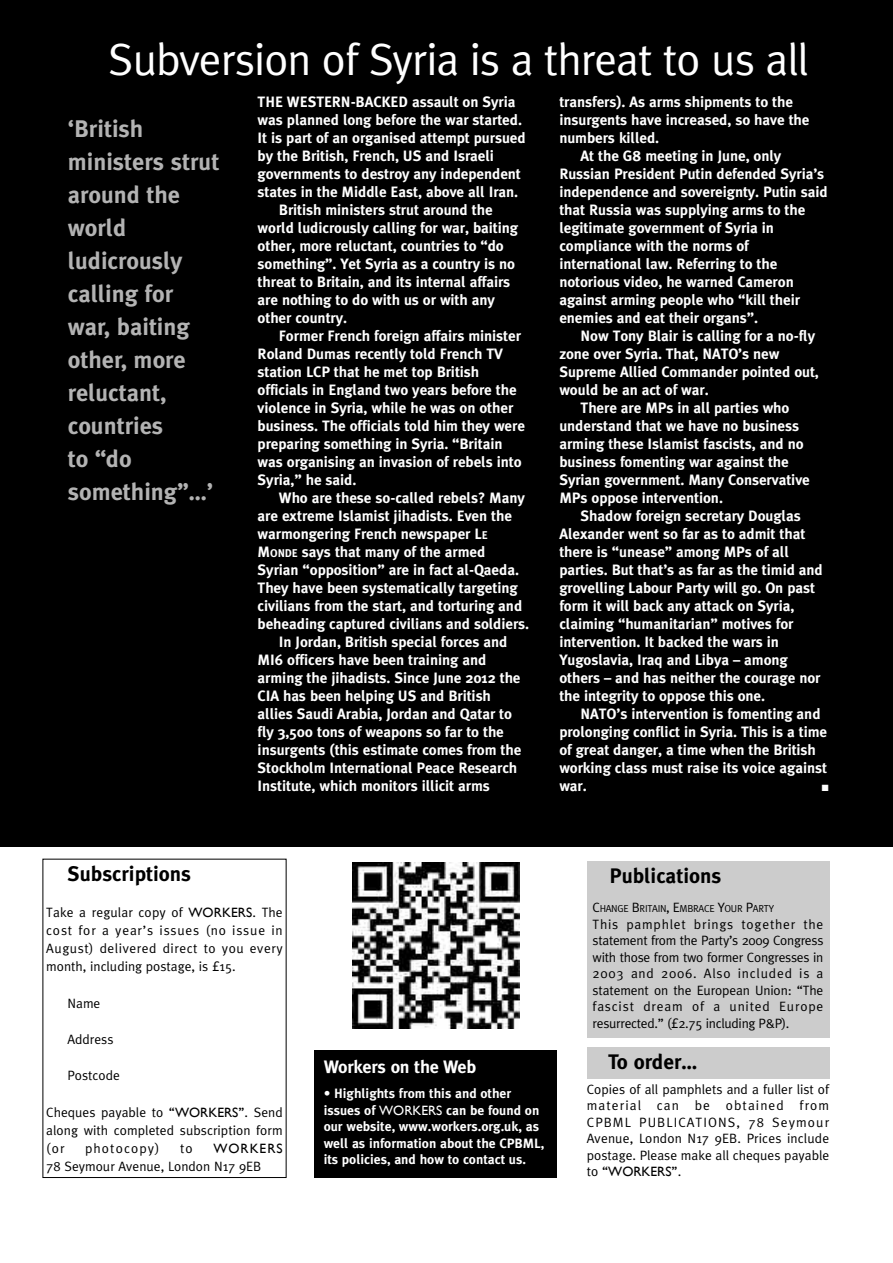
<style>
.page{position:relative;width:893px;height:1263px;background:#fff}
.page>*{position:absolute;margin:0;border:0;box-sizing:border-box;transform-origin:0 0}
.t1{font:45px "Meta Plus";letter-spacing:-.02em;color:#fff}
.t2{font:700 24px/33px "Meta Plus";color:#b3b3b3}
.t3{font:700 21px "Meta Plus";color:#000}
.t4{font:700 18px "Meta Plus";letter-spacing:-.01em;color:#fff}
.t5{font:700 15px "Meta Plus";letter-spacing:-.005em;color:#fff}
.t6{font:13.5px/16.5px "Meta Plus";color:#000;text-align:justify}
.t7{font:700 13.5px/16.5px "Meta Plus";color:#fff}
.t8{font:13.5px "Gill Sans";color:#000}
.t9{font:13.5px "Meta Plus";letter-spacing:.08em;color:#000}
.t10{font:13.5px "Gill Sans";letter-spacing:.075em;color:#000}
.t11{font:700 13.5px "Times New Roman";color:#fff}
.t12{font:10.2px "Meta Plus";letter-spacing:-.03em;color:#000}
.s1{font-size:11.25px}
.s2{font-family:"Gill Sans"}
.s3{font-family:"Gill Sans";font-weight:400}
.s4{font-size:13.5px}
.s5{font-family:"Meta Plus"}
</style>
<div class="page">
<div style="left:0;top:0;width:893px;height:846px;background:#000"></div>
<div style="left:587px;top:1047px;width:242px;height:31px;background:#ccc"></div>
<div style="left:587px;top:861px;width:242px;height:176px;background:#ccc"></div>
<div style="left:315px;top:1050px;width:242px;height:128px;background:#000"></div>
<img style="left:353px;top:862px;width:167px;height:166px">
<h1 class="t1" style="left:108px;top:44px;width:702px">Subversion of Syria is a threat to us all</h1>
<h2 class="t2" style="left:68px;top:114px;width:153px">‘British ministers strut around the world ludicrously calling for war, baiting other, more reluctant, countries<br>to “do something”…’</h2>
<p class="t5" style="left:258px;top:97px;width:259px">THE WESTERN-BACKED assault on Syria</p>
<p class="t5" style="left:258px;top:115px;width:266px">was planned long before the war started.</p>
<p class="t5" style="left:258px;top:133px;width:270px">It is part of an organised attempt pursued</p>
<p class="t5" style="left:258px;top:151px;width:238px">by the British, French, US and Israeli</p>
<p class="t5" style="left:258px;top:169px;width:265px">governments to destroy any independent</p>
<p class="t5" style="left:258px;top:187px;width:262px">states in the Middle East, above all Iran.</p>
<p class="t5" style="left:279px;top:205px;width:215px">British ministers strut around the</p>
<p class="t5" style="left:258px;top:223px;width:262px">world ludicrously calling for war, baiting</p>
<p class="t5" style="left:258px;top:241px;width:248px">other, more reluctant, countries to “do</p>
<p class="t5" style="left:258px;top:259px;width:259px">something”. Yet Syria as a country is no</p>
<p class="t5" style="left:258px;top:277px;width:254px">threat to Britain, and its internal affairs</p>
<p class="t5" style="left:258px;top:295px;width:239px">are nothing to do with us or with any</p>
<p class="t5" style="left:258px;top:313px;width:91px">other country.</p>
<p class="t5" style="left:279px;top:331px;width:244px">Former French foreign affairs minister</p>
<p class="t5" style="left:258px;top:349px;width:247px">Roland Dumas recently told French TV</p>
<p class="t5" style="left:258px;top:367px;width:223px">station LCP that he met top British</p>
<p class="t5" style="left:258px;top:385px;width:261px">officials in England two years before the</p>
<p class="t5" style="left:258px;top:403px;width:257px">violence in Syria, while he was on other</p>
<p class="t5" style="left:258px;top:421px;width:269px">business. The officials told him they were</p>
<p class="t5" style="left:258px;top:439px;width:246px">preparing something in Syria. “Britain</p>
<p class="t5" style="left:258px;top:457px;width:265px">was organising an invasion of rebels into</p>
<p class="t5" style="left:258px;top:475px;width:100px">Syria,” he said.</p>
<p class="t5" style="left:279px;top:493px;width:248px">Who are these so-called rebels? Many</p>
<p class="t5" style="left:258px;top:511px;width:256px">are extreme Islamist jihadists. Even the</p>
<p class="t5" style="left:258px;top:529px;width:232px">warmongering French newspaper L<span class="s1">E</span></p>
<p class="t5" style="left:258px;top:547px;width:229px">M<span class="s1">ONDE</span> says that many of the armed</p>
<p class="t5" style="left:258px;top:565px;width:263px">Syrian “opposition” are in fact al-Qaeda.</p>
<p class="t5" style="left:258px;top:583px;width:262px">They have been systematically targeting</p>
<p class="t5" style="left:258px;top:601px;width:266px">civilians from the start, and torturing and</p>
<p class="t5" style="left:258px;top:619px;width:273px">beheading captured civilians and soldiers.</p>
<p class="t5" style="left:279px;top:637px;width:230px">In Jordan, British special forces and</p>
<p class="t5" style="left:258px;top:655px;width:230px">MI6 officers have been training and</p>
<p class="t5" style="left:258px;top:673px;width:264px">arming the jihadists. Since June 2012 the</p>
<p class="t5" style="left:258px;top:691px;width:235px">CIA has been helping US and British</p>
<p class="t5" style="left:258px;top:709px;width:256px">allies Saudi Arabia, Jordan and Qatar to</p>
<p class="t5" style="left:258px;top:727px;width:248px">fly 3,500 tons of weapons so far to the</p>
<p class="t5" style="left:258px;top:745px;width:265px">insurgents (this estimate comes from the</p>
<p class="t5" style="left:258px;top:763px;width:261px">Stockholm International Peace Research</p>
<p class="t5" style="left:258px;top:781px;width:234px">Institute, which monitors illicit arms</p>
<p class="t5" style="left:559px;top:97px;width:235px">transfers). As arms shipments to the</p>
<p class="t5" style="left:559px;top:115px;width:252px">insurgents have increased, so have the</p>
<p class="t5" style="left:559px;top:133px;width:101px">numbers killed.</p>
<p class="t5" style="left:581px;top:151px;width:202px">At the G8 meeting in June, only</p>
<p class="t5" style="left:559px;top:169px;width:266px">Russian President Putin defended Syria’s</p>
<p class="t5" style="left:559px;top:187px;width:270px">independence and sovereignty. Putin said</p>
<p class="t5" style="left:559px;top:205px;width:248px">that Russia was supplying arms to the</p>
<p class="t5" style="left:559px;top:223px;width:216px">legitimate government of Syria in</p>
<p class="t5" style="left:559px;top:241px;width:191px">compliance with the norms of</p>
<p class="t5" style="left:559px;top:259px;width:219px">international law. Referring to the</p>
<p class="t5" style="left:559px;top:277px;width:236px">notorious video, he warned Cameron</p>
<p class="t5" style="left:559px;top:295px;width:242px">against arming people who “kill their</p>
<p class="t5" style="left:559px;top:313px;width:200px">enemies and eat their organs”.</p>
<p class="t5" style="left:581px;top:331px;width:236px">Now Tony Blair is calling for a no-fly</p>
<p class="t5" style="left:559px;top:349px;width:222px">zone over Syria. That, NATO’s new</p>
<p class="t5" style="left:559px;top:367px;width:261px">Supreme Allied Commander pointed out,</p>
<p class="t5" style="left:559px;top:385px;width:151px">would be an act of war.</p>
<p class="t5" style="left:581px;top:403px;width:210px">There are MPs in all parties who</p>
<p class="t5" style="left:559px;top:421px;width:241px">understand that we have no business</p>
<p class="t5" style="left:559px;top:439px;width:246px">arming these Islamist fascists, and no</p>
<p class="t5" style="left:559px;top:457px;width:231px">business fomenting war against the</p>
<p class="t5" style="left:559px;top:475px;width:252px">Syrian government. Many Conservative</p>
<p class="t5" style="left:559px;top:493px;width:165px">MPs oppose intervention.</p>
<p class="t5" style="left:581px;top:511px;width:222px">Shadow foreign secretary Douglas</p>
<p class="t5" style="left:559px;top:529px;width:248px">Alexander went so far as to admit that</p>
<p class="t5" style="left:559px;top:547px;width:231px">there is “unease” among MPs of all</p>
<p class="t5" style="left:559px;top:565px;width:265px">parties. But that’s as far as the timid and</p>
<p class="t5" style="left:559px;top:583px;width:257px">grovelling Labour Party will go. On past</p>
<p class="t5" style="left:559px;top:601px;width:237px">form it will back any attack on Syria,</p>
<p class="t5" style="left:559px;top:619px;width:236px">claiming “humanitarian” motives for</p>
<p class="t5" style="left:559px;top:637px;width:221px">intervention. It backed the wars in</p>
<p class="t5" style="left:559px;top:655px;width:230px">Yugoslavia, Iraq and Libya – among</p>
<p class="t5" style="left:559px;top:673px;width:263px">others – and has neither the courage nor</p>
<p class="t5" style="left:559px;top:691px;width:207px">the integrity to oppose this one.</p>
<p class="t5" style="left:581px;top:709px;width:241px">NATO’s intervention is fomenting and</p>
<p class="t5" style="left:559px;top:727px;width:269px">prolonging conflict in Syria. This is a time</p>
<p class="t5" style="left:559px;top:745px;width:258px">of great danger, a time when the British</p>
<p class="t5" style="left:559px;top:763px;width:269px">working class must raise its voice against</p>
<p class="t5" style="left:559px;top:781px;width:29px">war.</p>
<p class="t11" style="left:821px;top:779px;width:10px">■</p>
<h3 class="t3" style="left:68px;top:866px;width:125px">Subscriptions</h3>
<p class="t6" style="left:46px;top:904px;width:238px;line-height:18.1px">Take a regular copy of <span class="s2">WORKERS</span>. The cost for a year’s issues (no issue in August) delivered direct to you every month, including postage, is £15.</p>
<p class="t6" style="left:68px;top:996px;width:34px">Name</p>
<p class="t6" style="left:68px;top:1032px;width:47px">Address</p>
<p class="t6" style="left:68px;top:1069px;width:54px">Postcode</p>
<p class="t6" style="left:46px;top:1104px;width:238px;line-height:18.1px">Cheques payable to “<span class="s2">WORKERS</span>”. Send along with completed subscription form (or</p>
<p class="t9" style="left:85px;top:1144px;width:76px">photocopy)</p>
<p class="t6" style="left:180px;top:1141px;width:14px">to</p>
<p class="t10" style="left:213px;top:1141px;width:71px">WORKERS</p>
<p class="t6" style="left:46px;top:1160px;width:217px">78 Seymour Avenue, London N17 9EB</p>
<p class="t4" style="left:324px;top:1061px;width:154px">Workers on the Web</p>
<p class="t7" style="left:324px;top:1087px;width:222px">• Highlights from this and other issues of <span class="s3">WORKERS</span> can be found on our website, www.workers.org.uk, as well as information about the CPBML, its policies, and how to contact us.</p>
<h3 class="t3" style="left:610px;top:868px;width:113px">Publications</h3>
<p class="t12" style="left:593px;top:905px;width:183px"><span class="s4">C</span>HANGE <span class="s4">B</span>RITAIN<span class="s4">, E</span>MBRACE <span class="s4">Y</span>OUR <span class="s4">P</span>ARTY</p>
<p class="t6" style="left:593px;top:917px;width:232px">This pamphlet brings together the statement from the Party’s 2009 Congress with those from two former Congresses in 2003 and 2006. Also included is a statement on the European Union: “The fascist dream of a united Europe resurrected.” (£2.75 including P&amp;P).</p>
<h3 class="t3" style="left:608px;top:1054px;width:91px">To order…</h3>
<p class="t6" style="left:587px;top:1082px;width:244px">Copies of all pamphlets and a fuller list of material can be obtained from CPBML PUBLICATIONS, 78 Seymour Avenue, London N17 9EB. Prices include postage. Please make all cheques payable</p>
<p class="t8" style="left:587px;top:1164px;width:96px"><span class="s5">to “</span>WORKERS<span class="s5">”.</span></p>
</div>
